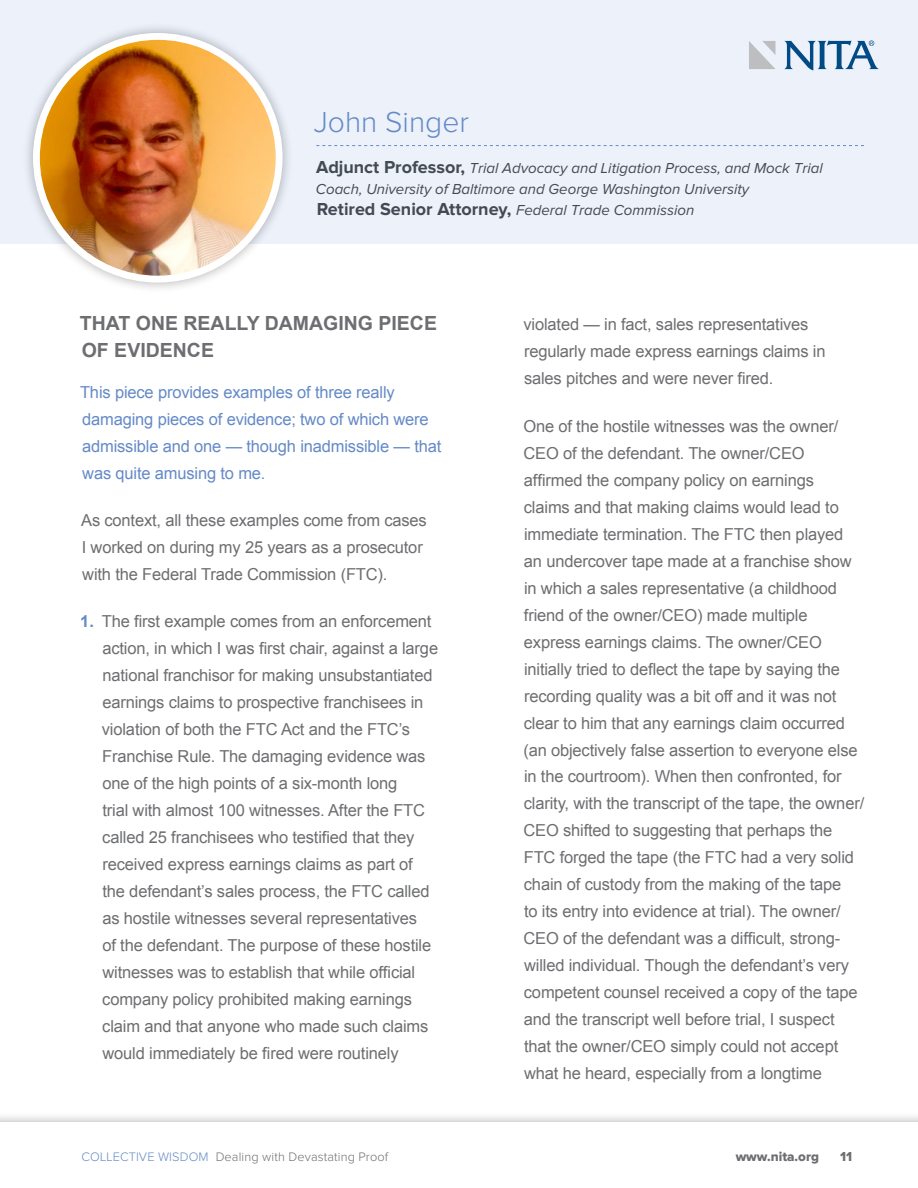
<style>
.page{position:relative;width:918px;height:1188px;background:#fff}
.page>*{position:absolute;margin:0;border:0;box-sizing:border-box;transform-origin:0 0}
.t1{font:300 30px "Proxima Nova";color:#658ac7}
.t2{font:700 19.5px/27px "Arial";color:#6d6e71}
.t3{font:700 18px "Proxima Nova";color:#434a54}
.t4{font:16.5px/27px "Arial";letter-spacing:-.01em;color:#6d6e71}
.t5{font:16.5px/27px "Arial";letter-spacing:-.01em;color:#658ac7}
.t6{font:italic 15px/21px "Proxima Nova";color:#434a54}
.t7{font:13.5px "Proxima Nova Extrabld";color:#6d6e71}
.t8{font:300 12.75px "Proxima Nova";letter-spacing:.01em;color:#6d6e71}
.s1{font-weight:700;font-style:normal;font-size:18px}
.s2{font-weight:400;font-style:italic;font-size:15px}
.s3{font-weight:700;color:#658ac7}
.s4{color:#658ac7}
</style>
<div class="page">
<div style="left:0;top:0;width:918px;height:243px;background:#ecf1fa"></div>
<div style="left:0;top:1111px;width:918px;height:77px;background:#000;opacity:.34"></div>
<div style="left:0;top:1122px;width:918px;height:66px;background:#fff"></div>
<svg style="left:749px;top:41px;width:26px;height:28px"></svg>
<svg style="left:784px;top:41px;width:95px;height:29px"></svg>
<div style="left:22px;top:22px;width:272px;height:272px;background:#000;opacity:.3"></div>
<img style="left:36px;top:36px;width:243px;height:243px;border-radius:121px">
<div style="left:33px;top:33px;width:250px;height:250px;border:7px solid #fff;border-radius:50%"></div>
<svg style="left:316px;top:145px;width:548px;height:1px"></svg>
<h1 class="t1" style="left:314px;top:108px;width:157px">John Singer</h1>
<p class="t6" style="left:316px;top:158px;width:508px"><span class="s1">Adjunct Professor,</span> Trial Advocacy and Litigation Process, and Mock Trial<br>Coach, University of Baltimore and George Washington University</p>
<p class="t3" style="left:317px;top:201px;width:379px">Retired Senior Attorney, <span class="s2">Federal Trade Commission</span></p>
<p class="t2" style="left:80px;top:311px;width:359px">THAT ONE REALLY DAMAGING PIECE<br>OF EVIDENCE</p>
<p class="t5" style="left:80px;top:379px;width:363px">This piece provides examples of three really damaging pieces of evidence; two of which were admissible and one — though inadmissible — that was quite amusing to me.</p>
<p class="t4" style="left:81px;top:507px;width:347px">As context, all these examples come from cases<br>I worked on during my 25 years as a prosecutor with the Federal Trade Commission (FTC).</p>
<p class="t4" style="left:102px;top:608px;width:338px;text-indent:-22px"><span class="s3">1.</span> The first example comes from an enforcement action, in which I was first chair, against a large national franchisor for making unsubstantiated earnings claims to prospective franchisees in violation of both the FTC Act and the FTC’s Franchise Rule. The damaging evidence was one of the high points of a six-month long<br>trial with almost 100 witnesses. After the FTC called 25 franchisees who testified that they received express earnings claims as part of the defendant’s sales process, the FTC called as hostile witnesses several representatives<br>of the defendant. The purpose of these hostile witnesses was to establish that while official company policy prohibited making earnings claim and that anyone who made such claims would immediately be fired were routinely</p>
<p class="t4" style="left:523px;top:311px;width:304px">violated — in fact, sales representatives regularly made express earnings claims in sales pitches and were never fired.</p>
<p class="t4" style="left:523px;top:412px;width:342px">One of the hostile witnesses was the owner/ CEO of the defendant. The owner/CEO affirmed the company policy on earnings<br>claims and that making claims would lead to immediate termination. The FTC then played an undercover tape made at a franchise show in which a sales representative (a childhood friend of the owner/CEO) made multiple express earnings claims. The owner/CEO initially tried to deflect the tape by saying the recording quality was a bit off and it was not clear to him that any earnings claim occurred (an objectively false assertion to everyone else in the courtroom). When then confronted, for clarity, with the transcript of the tape, the owner/ CEO shifted to suggesting that perhaps the FTC forged the tape (the FTC had a very solid chain of custody from the making of the tape<br>to its entry into evidence at trial). The owner/ CEO of the defendant was a difficult, strong&shy;willed individual. Though the defendant’s very competent counsel received a copy of the tape and the transcript well before trial, I suspect that the owner/CEO simply could not accept what he heard, especially from a longtime</p>
<p class="t8" style="left:82px;top:1151px;width:308px"><span class="s4">COLLECTIVE WISDOM</span> Dealing with Devastating Proof</p>
<p class="t7" style="left:736px;top:1150px;width:85px">www.nita.org</p>
<p class="t7" style="left:840px;top:1150px;width:14px">11</p>
</div>
